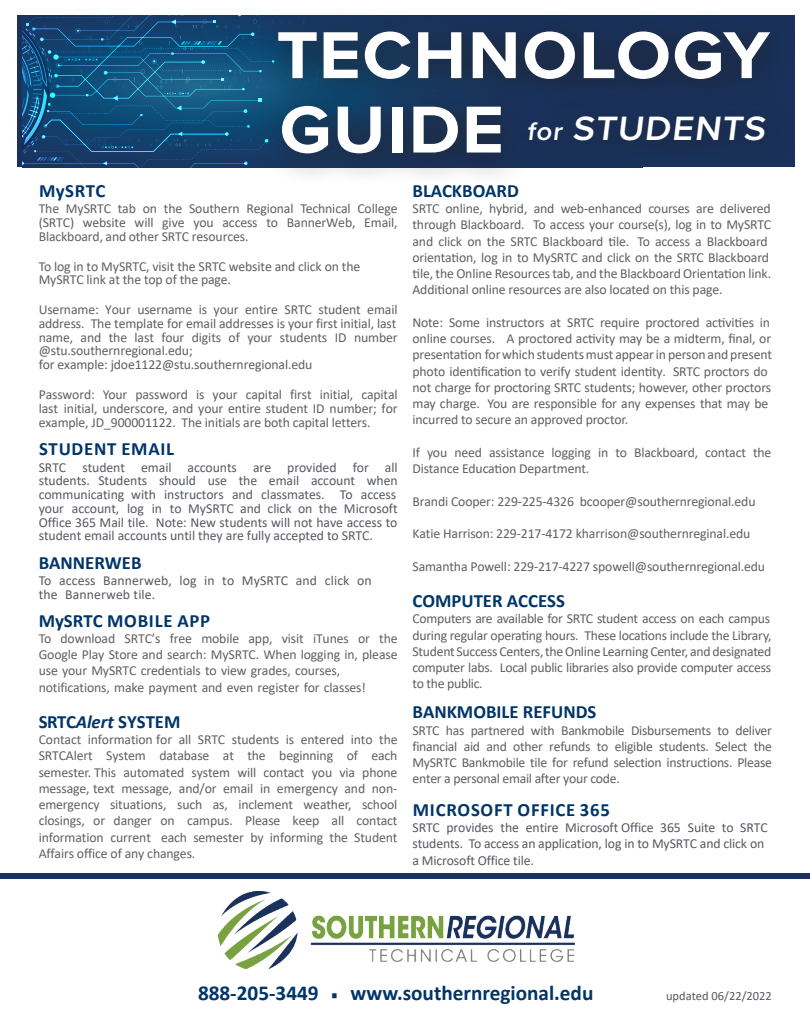
<style>
.page{position:relative;width:810px;height:1035px;background:#fff}
.page>*{position:absolute;margin:0;border:0;box-sizing:border-box;transform-origin:0 0}
.t1{font:700 68.75px "Proxima Nova";letter-spacing:.02em;color:#fff;scale:1.05 1}
.t2{font:600 35px "Proxima Nova";color:#fff;scale:1.05 1}
.t3{font:700 21.25px "Calibri";color:#003568}
.t4{font:700 18.75px "Calibri";color:#003568}
.t5{font:700 18.75px "Calibri";letter-spacing:.04em;color:#003568}
.t6{font:13.75px/16.2px "Calibri";letter-spacing:-.01em;color:#5f6062}
.t7{font:13.75px/13.8px "Calibri";letter-spacing:-.01em;color:#555962;text-align:justify}
.t8{font:13.75px/13.8px "Calibri";letter-spacing:.01em;color:#555962}
.t9{font:12.5px "Calibri";color:#555962}
.s1{font-size:26.25px}
.s2{font-style:italic}
.s3{font-family:"Cairo";font-weight:600;font-size:17.5px}
</style>
<div class="page">
<img style="left:218px;top:892px;width:356px;height:77px">
<svg style="left:22px;top:15px;width:237px;height:152px"></svg>
<div style="left:256px;top:8px;width:543px;height:103px;background:#231f20;opacity:.75"></div>
<div style="left:259px;top:82px;width:537px;height:104px;background:#231f20;opacity:.75"></div>
<div style="left:0;top:873px;width:810px;height:6px;background:#19315c"></div>
<p class="t1" style="left:277px;top:4px;width:471px">TECHNOLOGY</p>
<p class="t1" style="left:280px;top:78px;width:215px">GUIDE</p>
<p class="t2" style="left:527px;top:102px;width:234px"><span class="s1">for</span> STUDENTS</p>
<p class="t4" style="left:39px;top:177px;width:68px">MySRTC</p>
<p class="t6" style="left:39px;top:201px;width:361px;line-height:13.8px;text-align:justify">The MySRTC tab on the Southern Regional Technical College (SRTC) website will give you access to BannerWeb, Email, Blackboard, and other SRTC resources.</p>
<p class="t6" style="left:39px;top:259px;width:323px;line-height:13.8px">To log in to MySRTC, visit the SRTC website and click on the<br>MySRTC link at the top of the page.</p>
<p class="t6" style="left:39px;top:302px;width:360px;line-height:13.8px">Username: Your username is your entire SRTC student email address. The template for email addresses is your first initial, last name, and the last four digits of your students ID number @stu.southernregional.edu;<br>for example: jdoe1122@stu.southernregional.edu</p>
<p class="t6" style="left:39px;top:387px;width:360px;line-height:13.8px;text-align:justify">Password: Your password is your capital first initial, capital last initial, underscore, and your entire student ID number; for example, JD_900001122. The initials are both capital letters.</p>
<p class="t5" style="left:39px;top:436px;width:137px">STUDENT EMAIL</p>
<p class="t7" style="left:39px;top:460px;width:361px">SRTC student email accounts are provided for all students. Students should use the email account when communicating with instructors and classmates. To access your account, log in to MySRTC and click on the Microsoft Office 365 Mail tile. Note: New students will not have access to student email accounts until they are fully accepted to SRTC.</p>
<p class="t4" style="left:39px;top:550px;width:104px">BANNERWEB</p>
<p class="t8" style="left:39px;top:574px;width:335px">To access Bannerweb, log in to MySRTC and click on the Bannerweb tile.</p>
<p class="t5" style="left:39px;top:607px;width:173px">MySRTC MOBILE APP</p>
<p class="t6" style="left:39px;top:630px;width:361px">To download SRTC’s free mobile app, visit iTunes or the Google Play Store and search: MySRTC. When logging in, please use your MySRTC credentials to view grades, courses, notifications, make payment and even register for classes!</p>
<p class="t4" style="left:39px;top:708px;width:143px">SRTC<span class="s2">Alert</span> SYSTEM</p>
<p class="t6" style="left:39px;top:731px;width:361px;text-align:justify">Contact information for all SRTC students is entered into the SRTCAlert System database at the beginning of each semester. This automated system will contact you via phone message, text message, and/or email in emergency and non&shy;emergency situations, such as, inclement weather, school closings, or danger on campus. Please keep all contact information current each semester by informing the Student Affairs office of any changes.</p>
<p class="t4" style="left:412px;top:177px;width:108px">BLACKBOARD</p>
<p class="t6" style="left:412px;top:200px;width:360px">SRTC online, hybrid, and web-enhanced courses are delivered through Blackboard. To access your course(s), log in to MySRTC and click on the SRTC Blackboard tile. To access a Blackboard orientation, log in to MySRTC and click on the SRTC Blackboard tile, the Online Resources tab, and the Blackboard Orientation link.<br>Additional online resources are also located on this page.</p>
<p class="t6" style="left:412px;top:314px;width:361px">Note: Some instructors at SRTC require proctored activities in online courses. A proctored activity may be a midterm, final, or presentation forwhich studentsmust appearin personand present photo identification to verify student identity. SRTC proctors do not charge for proctoring SRTC students; however, other proctors may charge. You are responsible for any expenses that may be incurred to secure an approved proctor.</p>
<p class="t6" style="left:412px;top:444px;width:360px">If you need assistance logging in to Blackboard, contact the<br>Distance Education Department.</p>
<p class="t6" style="left:412px;top:493px;width:345px">Brandi Cooper: 229-225-4326 bcooper@southernregional.edu</p>
<p class="t6" style="left:412px;top:525px;width:339px">Katie Harrison: 229-217-4172 kharrison@southernreginal.edu</p>
<p class="t6" style="left:412px;top:558px;width:354px">Samantha Powell: 229-217-4227 spowell@southernregional.edu</p>
<p class="t4" style="left:412px;top:588px;width:154px">COMPUTER ACCESS</p>
<p class="t6" style="left:412px;top:610px;width:360px;text-align:justify">Computers are available for SRTC student access on each campus during regular operating hours. These locations include the Library, Student Success Centers, the Online Learning Center, and designated computer labs. Local public libraries also provide computer access to the public.</p>
<p class="t4" style="left:412px;top:699px;width:185px">BANKMOBILE REFUNDS</p>
<p class="t6" style="left:412px;top:721px;width:361px;text-align:justify">SRTC has partnered with Bankmobile Disbursements to deliver financial aid and other refunds to eligible students. Select the MySRTC Bankmobile tile for refund selection instructions. Please enter a personal email after your code.</p>
<p class="t5" style="left:413px;top:796px;width:198px">MICROSOFT OFFICE 365</p>
<p class="t7" style="left:412px;top:819px;width:357px;line-height:16.2px;text-align:left">SRTC provides the entire Microsoft Office 365 Suite to SRTC students. To access an application, log in to MySRTC and click on a Microsoft Office tile.</p>
<p class="t3" style="left:198px;top:977px;width:397px">888-205-3449 <span class="s3">•</span> www.southernregional.edu</p>
<p class="t9" style="left:666px;top:987px;width:107px">updated 06/22/2022</p>
</div>
